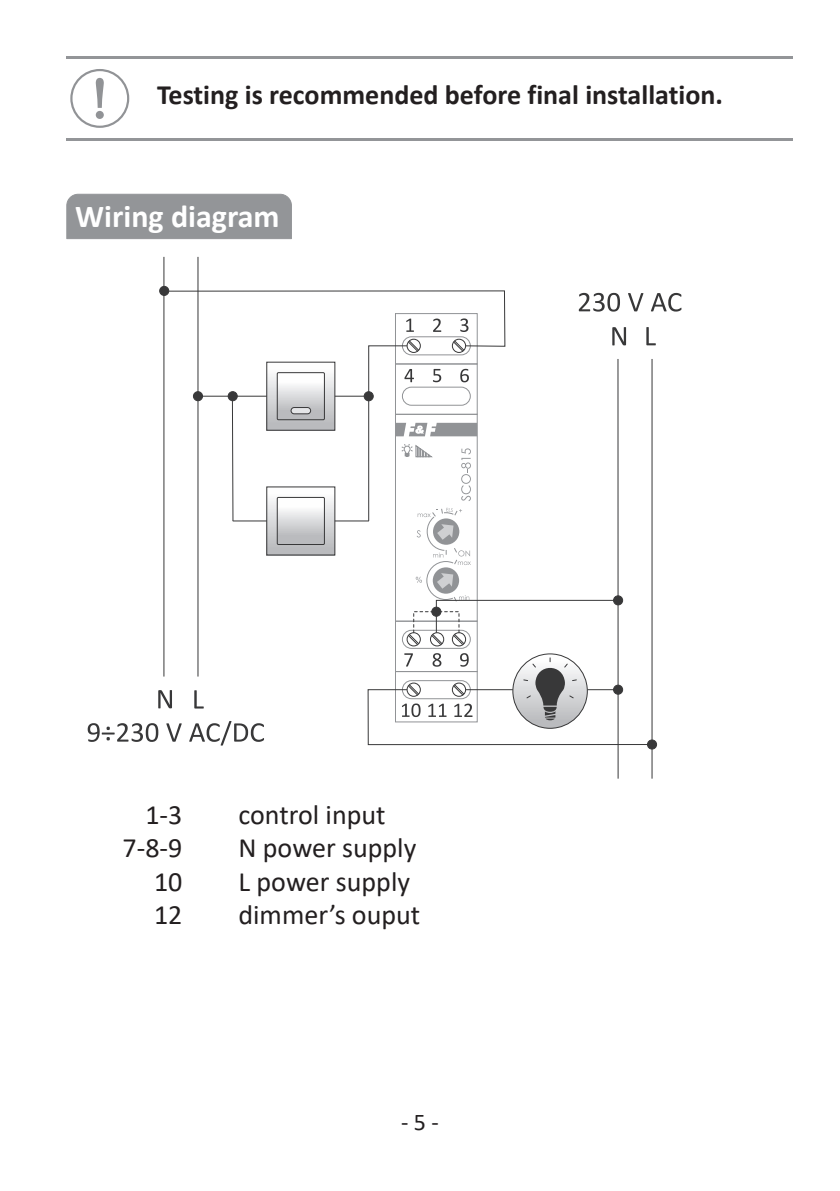
<style>
.page{position:relative;width:840px;height:1191px;background:#fff}
.page>*{position:absolute;margin:0;border:0;box-sizing:border-box;transform-origin:0 0}
.t1{font:700 32px "Calibri";color:#fff}
.t2{font:28px "Calibri";color:#231f20}
.t3{font:700 28px "Calibri";color:#231f20}
.t4{font:24px "Calibri";color:#231f20}
</style>
<div class="page">
<hr style="left:66px;top:57px;width:726px;height:2px;background:#939598">
<hr style="left:66px;top:138px;width:726px;height:2px;background:#939598">
<div style="left:402px;top:630px;width:68px;height:18px;border:1px solid #919396;border-radius:9px"></div>
<div style="left:406px;top:632px;width:14px;height:14px;border:1px solid #383839;border-radius:50%"></div>
<div style="left:452px;top:632px;width:13px;height:14px;border:1px solid #383839;border-radius:50%"></div>
<div style="left:430px;top:632px;width:13px;height:14px;border:1px solid #383839;border-radius:50%"></div>
<hr style="left:163px;top:257px;width:1px;height:419px;background:#383839">
<hr style="left:617px;top:359px;width:1px;height:419px;background:#383839">
<hr style="left:197px;top:257px;width:1px;height:419px;background:#383839">
<hr style="left:651px;top:359px;width:1px;height:419px;background:#383839">
<div style="left:647px;top:740px;width:9px;height:9px;background:#383839;border-radius:50%"></div>
<div style="left:647px;top:740px;width:9px;height:9px;border:1px solid #383839;border-radius:50%"></div>
<svg style="left:194px;top:690px;width:10px;height:18px"></svg>
<svg style="left:158px;top:690px;width:14px;height:18px"></svg>
<div style="left:159px;top:286px;width:10px;height:9px;background:#383839;border-radius:50%"></div>
<div style="left:159px;top:286px;width:10px;height:10px;border:1px solid #383839;border-radius:50%"></div>
<svg style="left:88px;top:723px;width:70px;height:19px"></svg>
<svg style="left:166px;top:723px;width:16px;height:18px"></svg>
<svg style="left:189px;top:721px;width:75px;height:24px"></svg>
<svg style="left:367px;top:653px;width:285px;height:92px"></svg>
<svg style="left:163px;top:290px;width:518px;height:355px"></svg>
<div style="left:277px;top:497px;width:47px;height:48px;border:1px solid #383839"></div>
<hr style="left:232px;top:520px;width:34px;height:1px;background:#383839">
<hr style="left:335px;top:520px;width:34px;height:1px;background:#383839">
<div style="left:613px;top:596px;width:9px;height:9px;background:#383839;border-radius:50%"></div>
<div style="left:613px;top:595px;width:9px;height:10px;border:1px solid #383839;border-radius:50%"></div>
<div style="left:70px;top:69px;width:59px;height:59px;border:2px solid #919396;border-radius:50%"></div>
<svg style="left:95px;top:77px;width:9px;height:42px"></svg>
<div style="left:66px;top:194px;width:226px;height:45px;background:#939598"></div>
<p class="t3" style="left:157px;top:75px;width:567px">Testing is recommended before final installation.</p>
<p class="t1" style="left:75px;top:193px;width:206px">Wiring diagram</p>
<p class="t2" style="left:145px;top:795px;width:38px">1-3</p>
<p class="t2" style="left:238px;top:795px;width:148px">control input</p>
<p class="t2" style="left:123px;top:828px;width:61px">7-8-9</p>
<p class="t2" style="left:238px;top:828px;width:179px">N power supply</p>
<p class="t2" style="left:154px;top:862px;width:30px">10</p>
<p class="t2" style="left:238px;top:862px;width:173px">L power supply</p>
<p class="t2" style="left:154px;top:895px;width:30px">12</p>
<p class="t2" style="left:238px;top:895px;width:183px">dimmer’s ouput</p>
<p class="t4" style="left:401px;top:1105px;width:39px">- 5 -</p>
</div>
